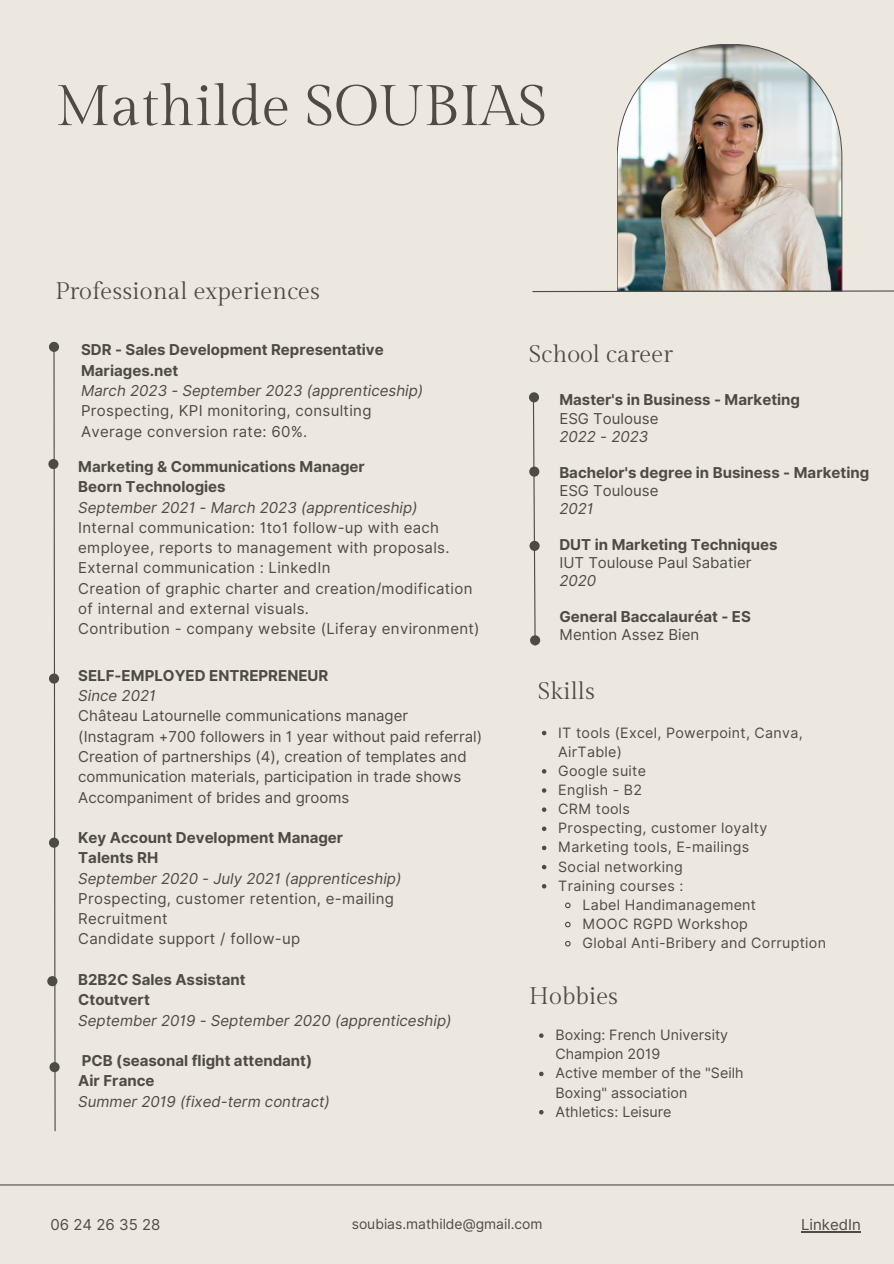
<style>
.page{position:relative;width:894px;height:1264px;background:#fff}
.page>*{position:absolute;margin:0;border:0;box-sizing:border-box;transform-origin:0 0}
.t1{font:57px "Gilda Display";color:#4d4b44}
.t2{font:24px "Gilda Display";color:#4d4b44}
.t3{font:15px/20.2px "Inter";letter-spacing:.02em;color:#4d4b44}
.t4{font:700 15px "Inter";color:#4d4b44}
.t5{font:15px/20.2px "Inter";color:#4d4b44}
.t6{font:italic 15px "Inter";color:#4d4b44}
.t7{font:14.25px/19.2px "Inter";letter-spacing:.02em;color:#4d4b44}
.t8{font:14.25px/19.2px "Inter";color:#4d4b44}
.t9{font:13.95px "Inter";color:#4d4b44}
</style>
<div class="page">
<div style="left:0;top:0;width:893px;height:1263px;background:#ede8df"></div>
<svg style="left:532px;top:290px;width:361px;height:3px"></svg>
<img style="left:616px;top:44px;width:226px;height:247px">
<svg style="left:53px;top:352px;width:3px;height:780px"></svg>
<div style="left:49px;top:342px;width:10px;height:10px;background:#4d4b44;border-radius:50%"></div>
<div style="left:48px;top:459px;width:10px;height:10px;background:#4d4b44;border-radius:50%"></div>
<div style="left:49px;top:673px;width:10px;height:10px;background:#4d4b44;border-radius:50%"></div>
<svg style="left:532px;top:402px;width:4px;height:244px"></svg>
<div style="left:528px;top:392px;width:11px;height:10px;background:#4d4b44;border-radius:50%"></div>
<div style="left:529px;top:466px;width:10px;height:10px;background:#4d4b44;border-radius:50%"></div>
<hr style="left:0;top:1184px;width:893px;height:1px;background:#4d4b44">
<hr style="left:800px;top:1231px;width:60px;height:1px;background:#4d4b44">
<div style="left:530px;top:635px;width:10px;height:10px;background:#4d4b44;border-radius:50%"></div>
<div style="left:529px;top:541px;width:10px;height:10px;background:#4d4b44;border-radius:50%"></div>
<div style="left:49px;top:837px;width:10px;height:10px;background:#4d4b44;border-radius:50%"></div>
<div style="left:47px;top:976px;width:10px;height:10px;background:#4d4b44;border-radius:50%"></div>
<svg style="left:539px;top:1033px;width:4px;height:4px"></svg>
<svg style="left:539px;top:1071px;width:4px;height:5px"></svg>
<svg style="left:539px;top:1110px;width:4px;height:4px"></svg>
<svg style="left:542px;top:730px;width:4px;height:5px"></svg>
<svg style="left:541px;top:769px;width:5px;height:4px"></svg>
<svg style="left:541px;top:788px;width:5px;height:4px"></svg>
<svg style="left:541px;top:807px;width:5px;height:5px"></svg>
<svg style="left:541px;top:826px;width:5px;height:5px"></svg>
<svg style="left:542px;top:845px;width:4px;height:5px"></svg>
<svg style="left:542px;top:864px;width:4px;height:5px"></svg>
<svg style="left:541px;top:884px;width:5px;height:4px"></svg>
<svg style="left:565px;top:902px;width:6px;height:7px"></svg>
<svg style="left:565px;top:921px;width:6px;height:7px"></svg>
<svg style="left:565px;top:940px;width:6px;height:7px"></svg>
<div style="left:49px;top:1062px;width:11px;height:10px;background:#4d4b44;border-radius:50%"></div>
<p class="t1" style="left:55px;top:74px;width:493px">Mathilde SOUBIAS</p>
<p class="t2" style="left:55px;top:278px;width:266px">Professional experiences</p>
<p class="t4" style="left:81px;top:341px;width:304px">SDR - Sales Development Representative</p>
<p class="t4" style="left:81px;top:361px;width:99px">Mariages.net</p>
<p class="t6" style="left:81px;top:381px;width:344px">March 2023 - September 2023 (apprenticeship)</p>
<p class="t3" style="left:81px;top:400px;width:292px">Prospecting, KPI monitoring, consulting</p>
<p class="t3" style="left:81px;top:421px;width:228px">Average conversion rate: 60%.</p>
<p class="t4" style="left:78px;top:457px;width:288px">Marketing &amp; Communications Manager</p>
<p class="t4" style="left:78px;top:478px;width:149px">Beorn Technologies</p>
<p class="t6" style="left:78px;top:498px;width:341px">September 2021 - March 2023 (apprenticeship)</p>
<p class="t3" style="left:78px;top:517px;width:372px">Internal communication: 1to1 follow-up with each employee, reports to management with proposals.</p>
<p class="t3" style="left:78px;top:558px;width:254px">External communication : LinkedIn</p>
<p class="t3" style="left:78px;top:578px;width:395px">Creation of graphic charter and creation/modification of internal and external visuals.</p>
<p class="t3" style="left:78px;top:618px;width:403px">Contribution - company website (Liferay environment)</p>
<p class="t4" style="left:78px;top:666px;width:251px">SELF-EMPLOYED ENTREPRENEUR</p>
<p class="t6" style="left:78px;top:686px;width:79px">Since 2021</p>
<p class="t5" style="left:78px;top:706px;width:331px">Château Latournelle communications manager</p>
<p class="t5" style="left:78px;top:726px;width:405px">(Instagram +700 followers in 1 year without paid referral)</p>
<p class="t5" style="left:78px;top:746px;width:390px">Creation of partnerships (4), creation of templates and communication materials, participation in trade shows</p>
<p class="t5" style="left:78px;top:787px;width:272px">Accompaniment of brides and grooms</p>
<p class="t4" style="left:78px;top:828px;width:266px">Key Account Development Manager</p>
<p class="t4" style="left:78px;top:849px;width:81px">Talents RH</p>
<p class="t6" style="left:78px;top:869px;width:324px">September 2020 - July 2021 (apprenticeship)</p>
<p class="t3" style="left:78px;top:888px;width:317px">Prospecting, customer retention, e-mailing</p>
<p class="t3" style="left:78px;top:908px;width:91px">Recruitment</p>
<p class="t3" style="left:78px;top:928px;width:223px">Candidate support / follow-up</p>
<p class="t4" style="left:78px;top:970px;width:169px">B2B2C Sales Assistant</p>
<p class="t4" style="left:78px;top:990px;width:73px">Ctoutvert</p>
<p class="t6" style="left:78px;top:1011px;width:375px">September 2019 - September 2020 (apprenticeship)</p>
<p class="t4" style="left:82px;top:1051px;width:232px">PCB (seasonal flight attendant)</p>
<p class="t4" style="left:78px;top:1071px;width:78px">Air France</p>
<p class="t6" style="left:78px;top:1092px;width:253px">Summer 2019 (fixed-term contract)</p>
<p class="t2" style="left:528px;top:341px;width:146px">School career</p>
<p class="t4" style="left:559px;top:391px;width:242px">Master's in Business - Marketing</p>
<p class="t5" style="left:559px;top:408px;width:101px">ESG Toulouse</p>
<p class="t6" style="left:559px;top:427px;width:91px">2022 - 2023</p>
<p class="t4" style="left:559px;top:463px;width:311px">Bachelor's degree in Business - Marketing</p>
<p class="t5" style="left:559px;top:480px;width:101px">ESG Toulouse</p>
<p class="t6" style="left:559px;top:499px;width:36px">2021</p>
<p class="t4" style="left:559px;top:535px;width:220px">DUT in Marketing Techniques</p>
<p class="t5" style="left:559px;top:552px;width:194px">IUT Toulouse Paul Sabatier</p>
<p class="t6" style="left:559px;top:571px;width:38px">2020</p>
<p class="t4" style="left:559px;top:607px;width:193px">General Baccalauréat - ES</p>
<p class="t5" style="left:559px;top:624px;width:141px">Mention Assez Bien</p>
<p class="t2" style="left:537px;top:677px;width:59px">Skills</p>
<p class="t7" style="left:558px;top:722px;width:246px">IT tools (Excel, Powerpoint, Canva,<br>AirTable)</p>
<p class="t7" style="left:558px;top:761px;width:89px">Google suite</p>
<p class="t7" style="left:558px;top:780px;width:85px">English - B2</p>
<p class="t7" style="left:558px;top:799px;width:73px">CRM tools</p>
<p class="t7" style="left:558px;top:818px;width:210px">Prospecting, customer loyalty</p>
<p class="t7" style="left:558px;top:837px;width:192px">Marketing tools, E-mailings</p>
<p class="t7" style="left:558px;top:856px;width:126px">Social networking</p>
<p class="t7" style="left:558px;top:876px;width:126px">Training courses :</p>
<p class="t7" style="left:582px;top:895px;width:175px">Label Handimanagement</p>
<p class="t7" style="left:582px;top:914px;width:167px">MOOC RGPD Workshop</p>
<p class="t7" style="left:582px;top:933px;width:245px">Global Anti-Bribery and Corruption</p>
<p class="t2" style="left:528px;top:982px;width:91px">Hobbies</p>
<p class="t8" style="left:555px;top:1025px;width:174px">Boxing: French University<br>Champion 2019</p>
<p class="t8" style="left:555px;top:1063px;width:189px">Active member of the "Seilh<br>Boxing" association</p>
<p class="t8" style="left:555px;top:1101px;width:118px">Athletics: Leisure</p>
<p class="t3" style="left:51px;top:1214px;width:111px">06 24 26 35 28</p>
<p class="t9" style="left:351px;top:1215px;width:192px">soubias.mathilde@gmail.com</p>
<p class="t5" style="left:800px;top:1214px;width:61px">LinkedIn</p>
</div>
